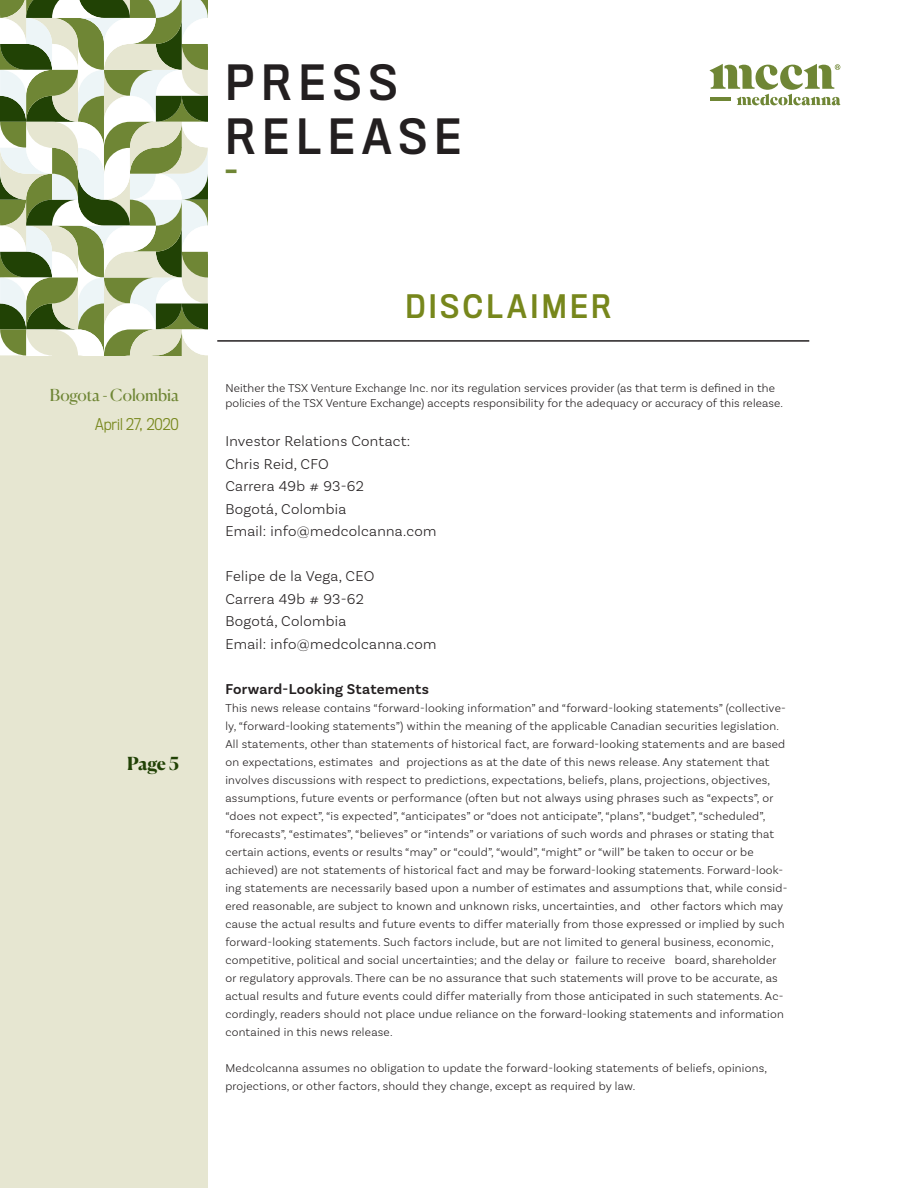
<style>
.page{position:relative;width:918px;height:1188px;background:#fff}
.page>*{position:absolute;margin:0;border:0;box-sizing:border-box;transform-origin:0 0}
.t1{font:45px "Titling Gothic FB Narrow Standard";letter-spacing:.16em;color:#231f20}
.t2{font:30px "Titling Gothic FB Narrow Standard";letter-spacing:.115em;color:#77871c}
.t3{font:28.5px "Titling Gothic FB Narrow Standard";color:#6f8635}
.t4{font:700 18px "Canela";color:#214205}
.t5{font:16.5px "Canela";color:#6f8635}
.t6{font:300 15px "Basic Sans";letter-spacing:.02em;color:#231f20}
.t7{font:600 15px "Basic Sans";letter-spacing:.02em;color:#231f20}
.t8{font:300 15px "Titling Gothic FB Narrow";color:#77871c}
.t9{font:300 12px/18px "Basic Sans";letter-spacing:.02em;color:#231f20}
</style>
<div class="page">
<div style="left:0;top:355px;width:208px;height:833px;background:#e6e6d1"></div>
<svg style="left:709px;top:64px;width:131px;height:41px"></svg>
<svg style="left:0;top:0;width:208px;height:355px"></svg>
<hr style="left:217px;top:340px;width:592px;height:2px;background:#231f20">
<p class="t1" style="left:225px;top:57px;width:174px">PRESS</p>
<p class="t1" style="left:225px;top:111px;width:237px">RELEASE</p>
<p class="t3" style="left:225px;top:154px;width:13px">-</p>
<p class="t5" style="left:50px;top:382px;width:130px">Bogota - Colombia</p>
<p class="t8" style="left:95px;top:416px;width:85px">April 27, 2020</p>
<p class="t4" style="left:127px;top:749px;width:53px">Page 5</p>
<p class="t2" style="left:405px;top:289px;width:207px">DISCLAIMER</p>
<p class="t9" style="left:225px;top:381px;width:559px;line-height:15px">Neither the TSX Venture Exchange Inc. nor its regulation services provider (as that term is defined in the policies of the TSX Venture Exchange) accepts responsibility for the adequacy or accuracy of this release.</p>
<p class="t6" style="left:225px;top:432px;width:186px">Investor Relations Contact:</p>
<p class="t6" style="left:225px;top:455px;width:105px">Chris Reid, CFO</p>
<p class="t6" style="left:225px;top:477px;width:140px">Carrera 49b # 93-62</p>
<p class="t6" style="left:225px;top:500px;width:122px">Bogotá, Colombia</p>
<p class="t6" style="left:225px;top:522px;width:213px">Email: info@medcolcanna.com</p>
<p class="t6" style="left:225px;top:567px;width:150px">Felipe de la Vega, CEO</p>
<p class="t6" style="left:225px;top:590px;width:140px">Carrera 49b # 93-62</p>
<p class="t6" style="left:225px;top:612px;width:122px">Bogotá, Colombia</p>
<p class="t6" style="left:225px;top:635px;width:213px">Email: info@medcolcanna.com</p>
<p class="t7" style="left:225px;top:680px;width:205px">Forward-Looking Statements</p>
<p class="t9" style="left:225px;top:699px;width:564px">This news release contains “forward-looking information” and “forward-looking statements” (collective&shy;ly, “forward-looking statements”) within the meaning of the applicable Canadian securities legislation.<br>All statements, other than statements of historical fact, are forward-looking statements and are based on expectations, estimates and projections as at the date of this news release. Any statement that involves discussions with respect to predictions, expectations, beliefs, plans, projections, objectives, assumptions, future events or performance (often but not always using phrases such as “expects”, or “does not expect”, “is expected”, “anticipates” or “does not anticipate”, “plans”, “budget”, “scheduled”, “forecasts”, “estimates”, “believes” or “intends” or variations of such words and phrases or stating that certain actions, events or results “may” or “could”, “would”, “might” or “will” be taken to occur or be achieved) are not statements of historical fact and may be forward-looking statements. Forward-look&shy;ing statements are necessarily based upon a number of estimates and assumptions that, while consid&shy;ered reasonable, are subject to known and unknown risks, uncertainties, and other factors which may cause the actual results and future events to differ materially from those expressed or implied by such forward-looking statements. Such factors include, but are not limited to general business, economic, competitive, political and social uncertainties; and the delay or failure to receive board, shareholder or regulatory approvals. There can be no assurance that such statements will prove to be accurate, as actual results and future events could differ materially from those anticipated in such statements. Ac&shy;cordingly, readers should not place undue reliance on the forward-looking statements and information contained in this news release.</p>
<p class="t9" style="left:225px;top:1059px;width:543px">Medcolcanna assumes no obligation to update the forward-looking statements of beliefs, opinions, projections, or other factors, should they change, except as required by law.</p>
</div>
